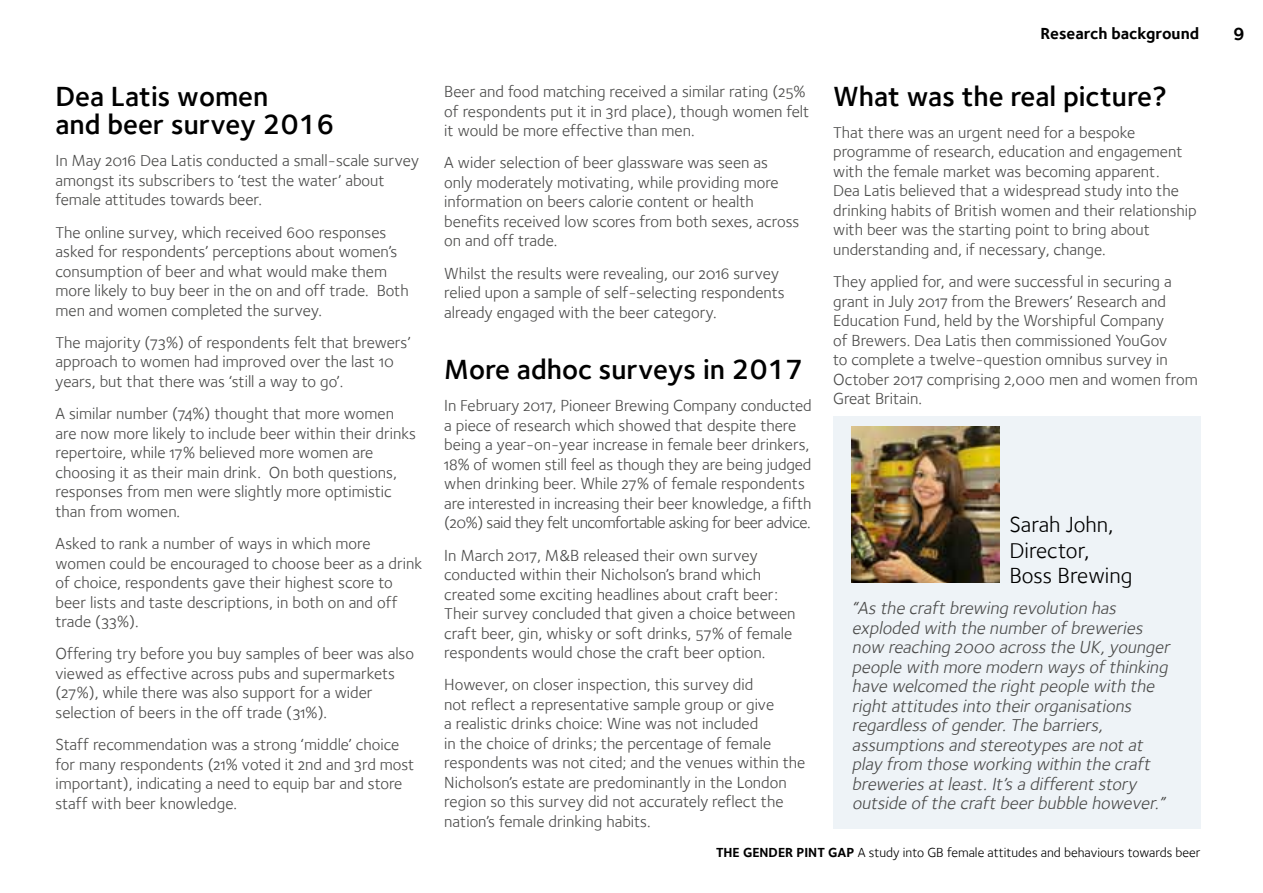
<style>
.page{position:relative;width:1263px;height:893px;background:#fff}
.page>*{position:absolute;margin:0;border:0;box-sizing:border-box;transform-origin:0 0}
.t1{font:600 28.5px/28.5px "Foundry Sterling";color:#000}
.t2{font:22.5px/25.5px "Foundry Sterling Book OSF";color:#000}
.t3{font:italic 18px/19.5px "Foundry Sterling Book OSF";color:#4a4a49}
.t4{font:700 18px "Foundry Sterling";color:#000}
.t5{font:16.5px/19.5px "Foundry Sterling Book OSF";color:#4a4a49}
.t6{font:700 16.5px "Foundry Sterling";color:#000}
.t7{font:13.5px "Foundry Sterling Book OSF";color:#000}
.s1{font-family:"Foundry Sterling";font-weight:700}
</style>
<div class="page">
<div style="left:833px;top:416px;width:368px;height:412px;background:#eaf1f6"></div>
<img style="left:852px;top:426px;width:147px;height:157px">
<h1 class="t1" style="left:55px;top:81px;width:280px">Dea Latis women<br>and beer survey 2016</h1>
<p class="t5" style="left:55px;top:151px;width:365px">In May 2016 Dea Latis conducted a small-scale survey amongst its subscribers to ‘test the water’ about female attitudes towards beer.</p>
<p class="t5" style="left:55px;top:222px;width:355px">The online survey, which received 600 responses asked for respondents’ perceptions about women’s consumption of beer and what would make them more likely to buy beer in the on and off trade. Both men and women completed the survey.</p>
<p class="t5" style="left:55px;top:333px;width:357px">The majority (73%) of respondents felt that brewers’ approach to women had improved over the last 10 years, but that there was ‘still a way to go’.</p>
<p class="t5" style="left:55px;top:404px;width:362px">A similar number (74%) thought that more women are now more likely to include beer within their drinks repertoire, while 17% believed more women are choosing it as their main drink. On both questions, responses from men were slightly more optimistic than from women.</p>
<p class="t5" style="left:55px;top:534px;width:368px">Asked to rank a number of ways in which more women could be encouraged to choose beer as a drink of choice, respondents gave their highest score to beer lists and taste descriptions, in both on and off trade (33%).</p>
<p class="t5" style="left:55px;top:644px;width:360px">Offering try before you buy samples of beer was also viewed as effective across pubs and supermarkets (27%), while there was also support for a wider selection of beers in the off trade (31%).</p>
<p class="t5" style="left:55px;top:735px;width:360px">Staff recommendation was a strong ‘middle’ choice for many respondents (21% voted it 2nd and 3rd most important), indicating a need to equip bar and store staff with beer knowledge.</p>
<p class="t5" style="left:444px;top:82px;width:367px">Beer and food matching received a similar rating (25% of respondents put it in 3rd place), though women felt it would be more effective than men.</p>
<p class="t5" style="left:444px;top:153px;width:357px">A wider selection of beer glassware was seen as only moderately motivating, while providing more information on beers calorie content or health benefits received low scores from both sexes, across on and off trade.</p>
<p class="t5" style="left:444px;top:263px;width:342px">Whilst the results were revealing, our 2016 survey relied upon a sample of self-selecting respondents already engaged with the beer category.</p>
<h1 class="t1" style="left:444px;top:355px;width:360px">More adhoc surveys in 2017</h1>
<p class="t5" style="left:444px;top:396px;width:369px">In February 2017, Pioneer Brewing Company conducted a piece of research which showed that despite there being a year-on-year increase in female beer drinkers, 18% of women still feel as though they are being judged when drinking beer. While 27% of female respondents are interested in increasing their beer knowledge, a fifth (20%) said they felt uncomfortable asking for beer advice.</p>
<p class="t5" style="left:444px;top:545px;width:353px">In March 2017, M&amp;B released their own survey conducted within their Nicholson’s brand which created some exciting headlines about craft beer:<br>Their survey concluded that given a choice between craft beer, gin, whisky or soft drinks, 57% of female respondents would chose the craft beer option.</p>
<p class="t5" style="left:444px;top:675px;width:362px">However, on closer inspection, this survey did<br>not reflect a representative sample group or give<br>a realistic drinks choice: Wine was not included<br>in the choice of drinks; the percentage of female respondents was not cited; and the venues within the Nicholson’s estate are predominantly in the London region so this survey did not accurately reflect the nation’s female drinking habits.</p>
<p class="t6" style="left:1040px;top:23px;width:160px">Research background</p>
<h1 class="t1" style="left:833px;top:81px;width:335px">What was the real picture?</h1>
<p class="t5" style="left:833px;top:123px;width:365px">That there was an urgent need for a bespoke programme of research, education and engagement with the female market was becoming apparent.<br>Dea Latis believed that a widespread study into the drinking habits of British women and their relationship with beer was the starting point to bring about understanding and, if necessary, change.</p>
<p class="t5" style="left:833px;top:272px;width:366px">They applied for, and were successful in securing a grant in July 2017 from the Brewers’ Research and Education Fund, held by the Worshipful Company<br>of Brewers. Dea Latis then commissioned YouGov<br>to complete a twelve-question omnibus survey in October 2017 comprising 2,000 men and women from Great Britain.</p>
<h2 class="t2" style="left:1009px;top:512px;width:125px">Sarah John,<br>Director,<br>Boss Brewing</h2>
<p class="t3" style="left:852px;top:598px;width:323px">“As the craftbrewing revolution has exploded with the numberofbreweries now reaching 2000 across the UK,younger people with more modern ways ofthinking have welcomed the rightpeople with the rightattitudes into theirorganisations regardless ofgender.The barriers, assumptions and stereotypes are notat play from those working within the craft breweries atleast.It’s a differentstory outside ofthe craftbeerbubble however.”</p>
<p class="t7" style="left:716px;top:844px;width:486px"><span class="s1">THE GENDER PINT GAP</span> A study into GB female attitudes and behaviours towards beer</p>
<p class="t4" style="left:1233px;top:23px;width:13px">9</p>
</div>
